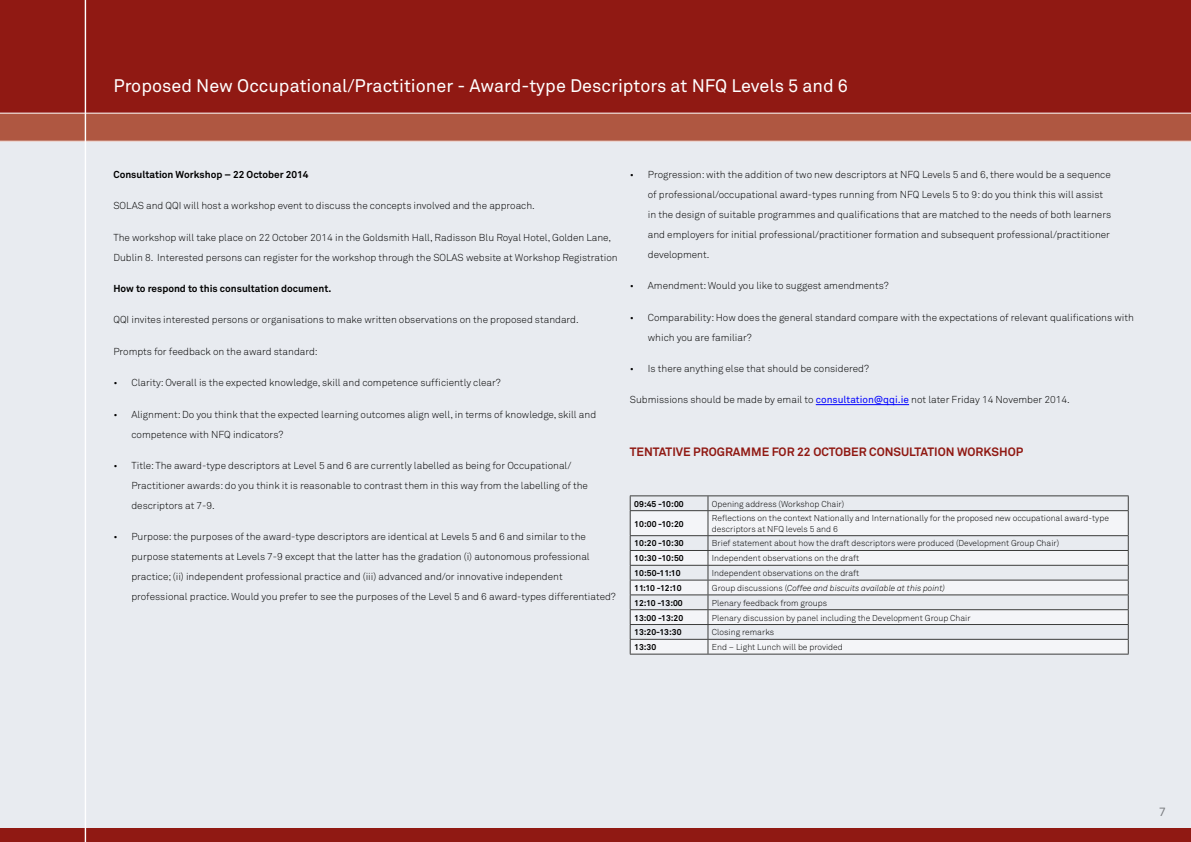
<style>
.page{position:relative;width:1191px;height:842px;background:#fff}
.page>*{position:absolute;margin:0;border:0;box-sizing:border-box;transform-origin:0 0}
.t1{font:18px "Akkurat";color:#fff}
.t2{font:700 12px "Akkurat";color:#901913}
.t3{font:12px "Akkurat";color:#7a7c80}
.t4{font:300 10px/20px "Akkurat";color:#000}
.t5{font:700 10px "Akkurat";color:#000}
.t6{font:300 8.5px/10.2px "Akkurat";color:#000}
.t7{font:700 8.5px "Akkurat";color:#000}
.t8{font:italic 300 8.5px "Akkurat";color:#000}
.s1{font-weight:400;color:#00f}
.s2{font-style:normal}
</style>
<div class="page">
<div style="left:0;top:128px;width:1191px;height:714px;background:#e8ebf0"></div>
<div style="left:0;top:0;width:1191px;height:114px;background:#901913"></div>
<div style="left:0;top:113px;width:1191px;height:28px;background:#af5741"></div>
<div style="left:0;top:828px;width:1191px;height:14px;background:#901913"></div>
<hr style="left:85px;top:0;width:1px;height:842px;background:#fff">
<hr style="left:0;top:113px;width:1191px;height:1px;background:#fff">
<hr style="left:0;top:141px;width:1191px;height:1px;background:#fff">
<hr style="left:815px;top:404px;width:94px;height:1px;background:#00f">
<svg style="left:631px;top:496px;width:497px;height:14px"></svg>
<svg style="left:631px;top:511px;width:497px;height:143px;fill:#f4f5f8"></svg>
<hr style="left:630px;top:495px;width:78px;height:1px;background:#3c3d3c">
<hr style="left:708px;top:495px;width:420px;height:1px;background:#3c3d3c">
<hr style="left:630px;top:510px;width:78px;height:1px;background:#3c3d3c">
<hr style="left:630px;top:535px;width:78px;height:1px;background:#3c3d3c">
<hr style="left:708px;top:510px;width:420px;height:1px;background:#3c3d3c">
<hr style="left:708px;top:535px;width:420px;height:1px;background:#3c3d3c">
<hr style="left:630px;top:550px;width:78px;height:1px;background:#3c3d3c">
<hr style="left:630px;top:565px;width:78px;height:1px;background:#3c3d3c">
<hr style="left:708px;top:550px;width:420px;height:1px;background:#3c3d3c">
<hr style="left:708px;top:565px;width:420px;height:1px;background:#3c3d3c">
<hr style="left:630px;top:580px;width:78px;height:1px;background:#3c3d3c">
<hr style="left:630px;top:594px;width:78px;height:1px;background:#3c3d3c">
<hr style="left:708px;top:580px;width:420px;height:1px;background:#3c3d3c">
<hr style="left:708px;top:594px;width:420px;height:1px;background:#3c3d3c">
<hr style="left:630px;top:609px;width:78px;height:1px;background:#3c3d3c">
<hr style="left:630px;top:624px;width:78px;height:1px;background:#3c3d3c">
<hr style="left:708px;top:609px;width:420px;height:1px;background:#3c3d3c">
<hr style="left:708px;top:624px;width:420px;height:1px;background:#3c3d3c">
<hr style="left:630px;top:639px;width:78px;height:1px;background:#3c3d3c">
<svg style="left:630px;top:496px;width:1px;height:158px"></svg>
<hr style="left:630px;top:654px;width:78px;height:1px;background:#3c3d3c">
<hr style="left:708px;top:639px;width:420px;height:1px;background:#3c3d3c">
<svg style="left:707px;top:496px;width:1px;height:158px"></svg>
<svg style="left:1128px;top:496px;width:1px;height:158px"></svg>
<hr style="left:708px;top:654px;width:420px;height:1px;background:#3c3d3c">
<h1 class="t1" style="left:113px;top:75px;width:736px">Proposed New Occupational/Practitioner - Award-type Descriptors at NFQ Levels 5 and 6</h1>
<p class="t5" style="left:113px;top:168px;width:197px">Consultation Workshop – 22 October 2014</p>
<p class="t4" style="left:113px;top:196px;width:423px">SOLAS and QQI will host a workshop event to discuss the concepts involved and the approach.</p>
<p class="t4" style="left:113px;top:227px;width:506px">The workshop will take place on 22 October 2014 in the Goldsmith Hall, Radisson Blu Royal Hotel, Golden Lane,<br>Dublin 8. Interested persons can register for the workshop through the SOLAS website at Workshop Registration</p>
<p class="t5" style="left:113px;top:282px;width:219px">How to respond to this consultation document.</p>
<p class="t4" style="left:113px;top:310px;width:467px">QQI invites interested persons or organisations to make written observations on the proposed standard.</p>
<p class="t4" style="left:113px;top:341px;width:206px">Prompts for feedback on the award standard:</p>
<p class="t4" style="left:113px;top:372px;width:389px">• Clarity: Overall is the expected knowledge, skill and competence sufficiently clear?</p>
<p class="t4" style="left:131px;top:404px;width:466px;text-indent:-18px">• Alignment: Do you think that the expected learning outcomes align well, in terms of knowledge, skill and competence with NFQ indicators?</p>
<p class="t4" style="left:131px;top:455px;width:458px;text-indent:-18px">• Title: The award-type descriptors at Level 5 and 6 are currently labelled as being for Occupational/<br>Practitioner awards: do you think it is reasonable to contrast them in this way from the labelling of the descriptors at 7-9.</p>
<p class="t4" style="left:131px;top:526px;width:486px;text-indent:-18px">• Purpose: the purposes of the award-type descriptors are identical at Levels 5 and 6 and similar to the purpose statements at Levels 7-9 except that the latter has the gradation (i) autonomous professional practice; (ii) independent professional practice and (iii) advanced and/or innovative independent professional practice. Would you prefer to see the purposes of the Level 5 and 6 award-types differentiated?</p>
<p class="t4" style="left:648px;top:164px;width:465px;text-indent:-18px">• Progression: with the addition of two new descriptors at NFQ Levels 5 and 6, there would be a sequence of professional/occupational award-types running from NFQ Levels 5 to 9: do you think this will assist in the design of suitable programmes and qualifications that are matched to the needs of both learners and employers for initial professional/practitioner formation and subsequent professional/practitioner development.</p>
<p class="t4" style="left:630px;top:276px;width:260px">• Amendment: Would you like to suggest amendments?</p>
<p class="t4" style="left:648px;top:307px;width:487px;text-indent:-18px">• Comparability: How does the general standard compare with the expectations of relevant qualifications with which you are familiar?</p>
<p class="t4" style="left:630px;top:358px;width:241px">• Is there anything else that should be considered?</p>
<p class="t4" style="left:630px;top:390px;width:441px">Submissions should be made by email to <span class="s1">consultation@qqi.ie</span> not later Friday 14 November 2014.</p>
<p class="t2" style="left:630px;top:444px;width:43px">TE NTATIVE</p>
<p class="t2" style="left:693px;top:444px;width:9px">PRO</p>
<p class="t2" style="left:717px;top:444px;width:34px">GRAMME</p>
<p class="t2" style="left:771px;top:444px;width:50px">FOR 22 OCTO</p>
<p class="t2" style="left:843px;top:444px;width:124px">BER CONSULTATION WOR</p>
<p class="t2" style="left:983px;top:444px;width:33px">KSHOP</p>
<p class="t7" style="left:634px;top:498px;width:51px">09:45 -10:00</p>
<p class="t6" style="left:712px;top:498px;width:134px">Opening address (Workshop Chair)</p>
<p class="t7" style="left:634px;top:518px;width:51px">10:00 -10:20</p>
<p class="t6" style="left:712px;top:513px;width:398px">Reflections on the context Nationally and Internationally for the proposed new occupational award-type descriptors at NFQ levels 5 and 6</p>
<p class="t7" style="left:634px;top:538px;width:51px">10:20 -10:30</p>
<p class="t6" style="left:712px;top:538px;width:349px">Brief statement about how the draft descriptors were produced (Development Group Chair)</p>
<p class="t7" style="left:634px;top:553px;width:51px">10:30 -10:50</p>
<p class="t6" style="left:712px;top:553px;width:149px">Independent observations on the draft</p>
<p class="t7" style="left:634px;top:568px;width:48px">10:50-11:10</p>
<p class="t6" style="left:712px;top:568px;width:149px">Independent observations on the draft</p>
<p class="t7" style="left:634px;top:583px;width:49px">11:10 -12:10</p>
<p class="t8" style="left:712px;top:583px;width:234px"><span class="s2">Group discussions (</span>Coffee and biscuits available at this point)</p>
<p class="t7" style="left:634px;top:597px;width:50px">12:10 -13:00</p>
<p class="t6" style="left:712px;top:597px;width:117px">Plenary feedback from groups</p>
<p class="t7" style="left:634px;top:612px;width:51px">13:00 -13:20</p>
<p class="t6" style="left:712px;top:612px;width:260px">Plenary discussion by panel including the Development Group Chair</p>
<p class="t7" style="left:634px;top:627px;width:49px">13:20-13:30</p>
<p class="t6" style="left:712px;top:627px;width:64px">Closing remarks</p>
<p class="t7" style="left:634px;top:642px;width:24px">13:30</p>
<p class="t6" style="left:712px;top:642px;width:132px">End – Light Lunch will be provided</p>
<p class="t3" style="left:1159px;top:804px;width:8px">7</p>
</div>
